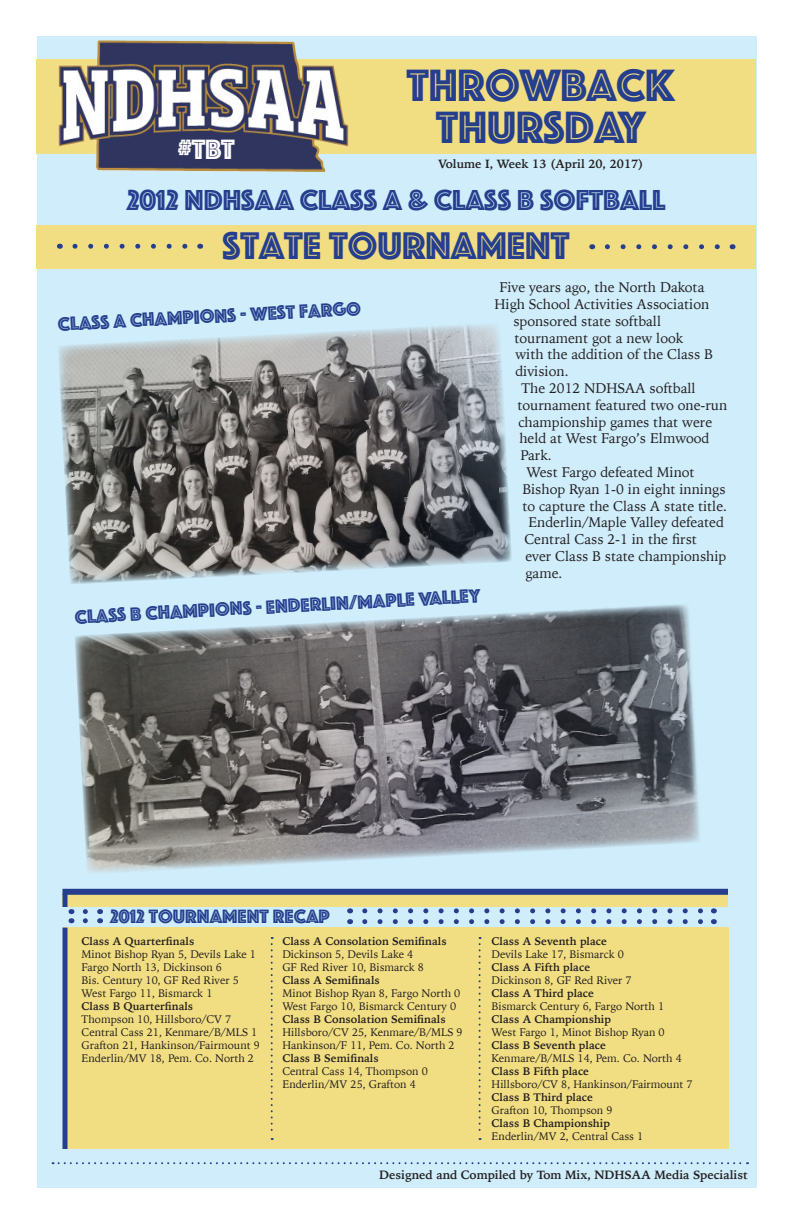
<style>
.page{position:relative;width:792px;height:1224px;background:#fff}
.page>*{position:absolute;margin:0;border:0;box-sizing:border-box;transform-origin:0 0}
.Body_text{font:47px/42px "Phosphate Inline";color:#253f8e;text-align:center}
.Body_text-2{font:40px "Phosphate Inline";color:#253f8e}
.Body_text-3{font:30px "Phosphate Inline";color:#253f8e}
.Body_text-4{font:29px "Phosphate Inline";color:#fff}
.Body_text-5{font:20px "Phosphate Inline";color:#253f8e}
.t1{font:14px/16.8px "Iowan Old Style";color:#231f20}
.t2{font:700 12px "Iowan Old Style";color:#231f20}
.t3{font:11px/13px "Iowan Old Style";color:#231f20}
.t4{font:700 11px/13px "Iowan Old Style";color:#231f20}
.s1{font-weight:700}
.s2{font-weight:400}
</style>
<div class="page">
<div style="left:37px;top:36px;width:720px;height:1152px;background:#cfedfb"></div>
<div style="left:36px;top:225px;width:720px;height:44px;background:#f2de82"></div>
<div style="left:36px;top:59px;width:720px;height:95px;background:#f2de82"></div>
<img style="left:59px;top:40px;width:289px;height:131px">
<svg style="left:75px;top:244px;width:113px;height:5px"></svg>
<svg style="left:607px;top:244px;width:113px;height:5px"></svg>
<svg style="left:53px;top:1162px;width:695px;height:2px"></svg>
<div style="left:62px;top:894px;width:666px;height:13px;background:#f2de82"></div>
<svg style="left:365px;top:908px;width:338px;height:5px"></svg>
<svg style="left:365px;top:919px;width:338px;height:5px"></svg>
<svg style="left:85px;top:909px;width:3px;height:14px"></svg>
<div style="left:63px;top:928px;width:666px;height:221px;background:#f2de82"></div>
<div style="left:62px;top:894px;width:6px;height:13px;background:#253f8e"></div>
<div style="left:62px;top:928px;width:6px;height:221px;background:#253f8e"></div>
<div style="left:62px;top:889px;width:666px;height:6px;background:#253f8e"></div>
<svg style="left:271px;top:937px;width:2px;height:203px"></svg>
<svg style="left:479px;top:937px;width:2px;height:203px"></svg>
<img style="left:58px;top:324px;width:454px;height:260px">
<img style="left:75px;top:604px;width:624px;height:269px">
<p class="Body_text" style="left:407px;top:62px;width:270px">THROWBACK<br>THURSDAY</p>
<p class="Body_text-4" style="left:178px;top:128px;width:58px">#TBT</p>
<p class="Body_text-3" style="left:127px;top:179px;width:540px">2012 NDHSAA CLASS A &amp; CLASS B SOFTBALL</p>
<p class="Body_text-2" style="left:223px;top:217px;width:348px">STATE TOURNAMENT</p>
<p class="t2" style="left:438px;top:152px;width:207px">Volume I, Week 13 (April 20, 2017)</p>
<p class="Body_text-5" style="left:57px;top:310px;width:305px;rotate:-3deg">CLASS A CHAMPIONS - WEST FARGO</p>
<p class="Body_text-5" style="left:74px;top:603px;width:408px;rotate:-3deg">CLASS B CHAMPIONS - ENDERLIN/MAPLE VALLEY</p>
<p class="t1" style="left:499px;top:278px;width:207px">Five years ago, the North Dakota</p>
<p class="t1" style="left:494px;top:295px;width:216px">High School Activities Association</p>
<p class="t1" style="left:513px;top:312px;width:149px">sponsored state softball</p>
<p class="t1" style="left:514px;top:329px;width:171px">tournament got a new look</p>
<p class="t1" style="left:515px;top:345px;width:199px">with the addition of the Class B</p>
<p class="t1" style="left:515px;top:362px;width:55px">division.</p>
<p class="t1" style="left:517px;top:379px;width:211px">The 2012 NDHSAA softball tournament featured two one-run championship games that were held at West Fargo’s Elmwood<br>Park.</p>
<p class="t1" style="left:522px;top:463px;width:206px">West Fargo defeated Minot<br>Bishop Ryan 1-0 in eight innings to capture the Class A state title.</p>
<p class="t1" style="left:524px;top:513px;width:204px">Enderlin/Maple Valley defeated<br>Central Cass 2-1 in the first ever Class B state championship game.</p>
<p class="Body_text-5" style="left:110px;top:902px;width:221px">2012 TOURNAMENT RECAP</p>
<p class="t4" style="left:82px;top:934px;width:114px">Class A Quarterfinals</p>
<p class="t3" style="left:82px;top:947px;width:176px">Minot Bishop Ryan 5, Devils Lake 1</p>
<p class="t3" style="left:82px;top:960px;width:142px">Fargo North 13, Dickinson 6</p>
<p class="t3" style="left:82px;top:973px;width:159px">Bis. Century 10, GF Red River 5</p>
<p class="t3" style="left:82px;top:986px;width:132px">West Fargo 11, Bismarck 1</p>
<p class="t4" style="left:82px;top:999px;width:113px">Class B Quarterfinals</p>
<p class="t3" style="left:82px;top:1012px;width:151px">Thompson 10, Hillsboro/CV 7</p>
<p class="t3" style="left:82px;top:1025px;width:177px">Central Cass 21, Kenmare/B/MLS 1</p>
<p class="t3" style="left:82px;top:1038px;width:180px">Grafton 21, Hankinson/Fairmount 9</p>
<p class="t3" style="left:82px;top:1051px;width:174px">Enderlin/MV 18, Pem. Co. North 2</p>
<p class="t4" style="left:282px;top:934px;width:166px">Class A Consolation Semifinals</p>
<p class="t3" style="left:282px;top:947px;width:132px">Dickinson 5, Devils Lake 4</p>
<p class="t3" style="left:282px;top:960px;width:143px">GF Red River 10, Bismarck 8</p>
<p class="t4" style="left:282px;top:973px;width:99px">Class A Semifinals</p>
<p class="t3" style="left:282px;top:986px;width:179px">Minot Bishop Ryan 8, Fargo North 0</p>
<p class="t3" style="left:282px;top:999px;width:175px">West Fargo 10, Bismarck Century 0</p>
<p class="t4" style="left:282px;top:1012px;width:165px">Class B Consolation Semifinals</p>
<p class="t3" style="left:282px;top:1025px;width:182px">Hillsboro/CV 25, Kenmare/B/MLS 9</p>
<p class="t3" style="left:282px;top:1038px;width:174px">Hankinson/F 11, Pem. Co. North 2</p>
<p class="t4" style="left:282px;top:1051px;width:98px">Class B Semifinals</p>
<p class="t3" style="left:282px;top:1064px;width:147px">Central Cass 14, Thompson 0</p>
<p class="t3" style="left:282px;top:1077px;width:135px">Enderlin/MV 25, Grafton 4</p>
<p class="t4" style="left:492px;top:934px;width:117px">Class A Seventh place</p>
<p class="t3" style="left:492px;top:947px;width:134px">Devils Lake 17, Bismarck 0</p>
<p class="t4" style="left:492px;top:960px;width:100px">Class A Fifth place</p>
<p class="t3" style="left:492px;top:973px;width:174px">Dickinson 8, GF Red River 7<br><span class="s1">Class A Third place<br></span>Bismarck Century 6, Fargo North 1</p>
<p class="t4" style="left:492px;top:1012px;width:175px">Class A Championship<br><span class="s2">West Fargo 1, Minot Bishop Ryan 0<br></span>Class B Seventh place</p>
<p class="t3" style="left:492px;top:1051px;width:192px">Kenmare/B/MLS 14, Pem. Co. North 4</p>
<p class="t4" style="left:492px;top:1064px;width:99px">Class B Fifth place</p>
<p class="t3" style="left:492px;top:1077px;width:203px">Hillsboro/CV 8, Hankinson/Fairmount 7<br><span class="s1">Class B Third place<br></span>Grafton 10, Thompson 9</p>
<p class="t3" style="left:492px;top:1116px;width:153px"><span class="s1">Class B Championship<br></span>Enderlin/MV 2, Central Cass 1</p>
<p class="t2" style="left:379px;top:1164px;width:370px">Designed and Compiled by Tom Mix, NDHSAA Media Specialist</p>
</div>
